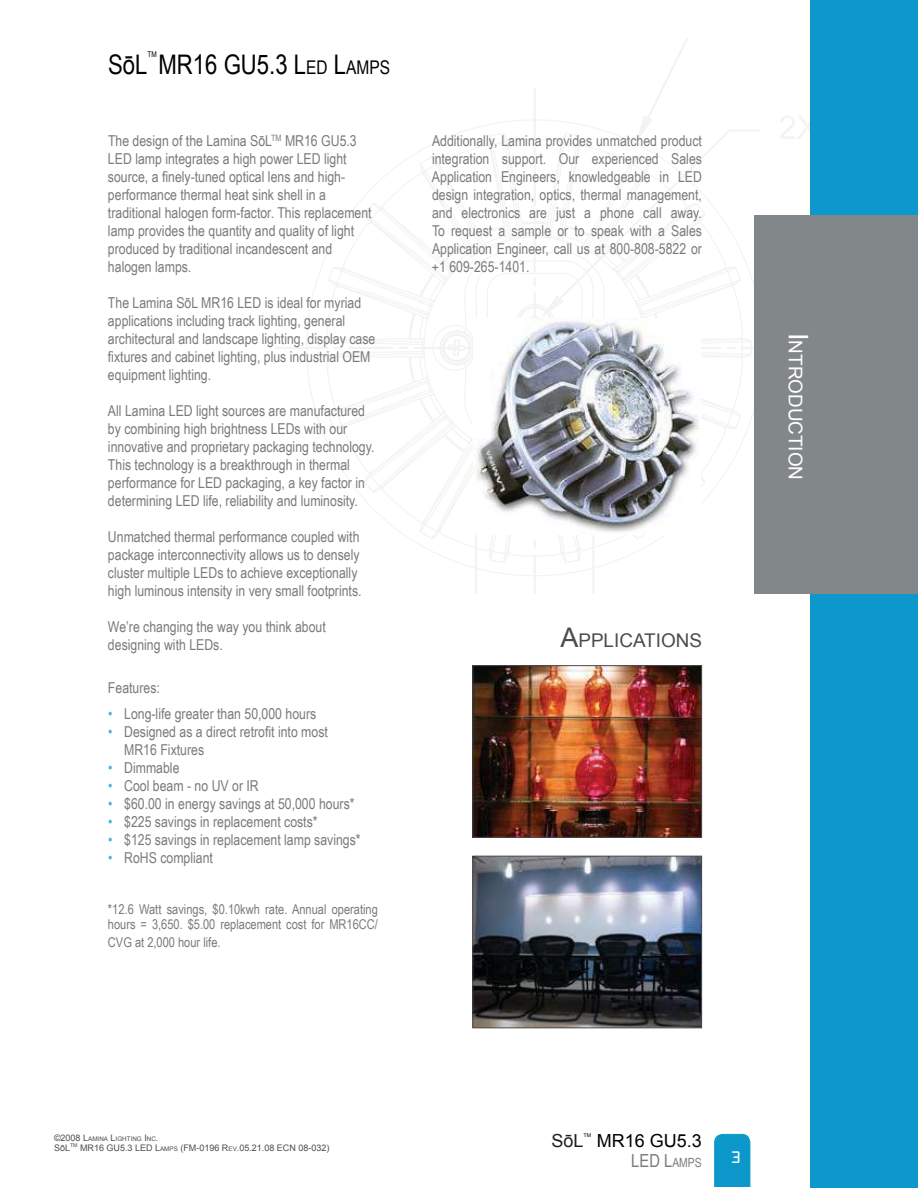
<style>
.page{position:relative;width:918px;height:1188px;background:#fff}
.page>*{position:absolute;margin:0;border:0;box-sizing:border-box;transform-origin:0 0}
.t1{font:27px "Arial Narrow";color:#000005}
.t2{font:18.9px "Arial";color:#fff}
.t3{font:18.9px "Arial";color:#4c4c4e}
.t4{font:18px "Arial";color:#000005}
.t5{font:18px "Arial Narrow";color:#797a7d}
.t6{font:18px "Arial";color:#221e1f}
.t7{font:15px/18px "Arial Narrow";color:#797a7d}
.t8{font:13.5px/15px "Arial Narrow";color:#797a7d}
.t9{font:9px "Arial";color:#4c4c4e}
.t10{font:7.8px "Arial Narrow";color:#000005}
.t11{font:6.3px "Arial";color:#4c4c4e}
.t12{font:5.25px "Arial";color:#4c4c4e}
.t13{font:5.25px "Arial";color:#000005}
.s1{font-size:18.9px}
.s2{color:#49b2d8}
.s3{font-size:27px}
.s4{font-size:9px}
.s5{font-size:6.3px}
.s6{font-size:12.6px}
</style>
<div class="page">
<svg style="left:306px;top:120px;width:416px;height:456px"></svg>
<svg style="left:408px;top:221px;width:149px;height:254px"></svg>
<svg style="left:636px;top:38px;width:86px;height:90px"></svg>
<hr style="left:276px;top:347px;width:51px;height:2px;background:#010101">
<svg style="left:334px;top:347px;width:8px;height:2px"></svg>
<hr style="left:349px;top:347px;width:44px;height:2px;background:#010101">
<svg style="left:400px;top:347px;width:7px;height:2px"></svg>
<hr style="left:415px;top:347px;width:43px;height:2px;background:#010101">
<svg style="left:465px;top:347px;width:8px;height:2px"></svg>
<hr style="left:534px;top:89px;width:2px;height:51px;background:#010101">
<svg style="left:534px;top:148px;width:2px;height:7px"></svg>
<hr style="left:534px;top:162px;width:2px;height:44px;background:#010101">
<svg style="left:534px;top:213px;width:2px;height:7px"></svg>
<hr style="left:534px;top:228px;width:2px;height:43px;background:#010101">
<svg style="left:534px;top:279px;width:2px;height:7px"></svg>
<hr style="left:534px;top:293px;width:2px;height:44px;background:#010101">
<svg style="left:534px;top:541px;width:2px;height:7px"></svg>
<hr style="left:534px;top:555px;width:2px;height:39px;background:#010101">
<hr style="left:475px;top:418px;width:2px;height:176px;background:#010101">
<hr style="left:592px;top:418px;width:3px;height:176px;background:#010101">
<svg style="left:557px;top:128px;width:253px;height:350px"></svg>
<svg style="left:540px;top:295px;width:24px;height:23px"></svg>
<svg style="left:779px;top:116px;width:31px;height:23px"></svg>
<div style="left:810px;top:1px;width:108px;height:1187px;background:#0c98cb"></div>
<div style="left:754px;top:216px;width:164px;height:378px;background:#82878a"></div>
<img style="left:475px;top:667px;width:225px;height:169px">
<div style="left:473px;top:665px;width:229px;height:173px;border:1px solid #4c4c4e"></div>
<img style="left:475px;top:858px;width:225px;height:168px">
<div style="left:473px;top:856px;width:229px;height:172px;border:1px solid #4c4c4e"></div>
<img style="left:474px;top:318px;width:227px;height:217px">
<div style="left:714px;top:1134px;width:36px;height:53px;background:#0c98cb"></div>
<p class="t10" style="left:147px;top:51px;width:11px">tm</p>
<h1 class="t1" style="left:108px;top:44px;width:284px">SōL mr16 Gu5.3 L<span class="s1">ED</span> L<span class="s1">amps</span></h1>
<p class="t7" style="left:108px;top:131px;width:265px">The design of the Lamina SōL<sup>TM</sup> MR16 GU5.3<br>LED lamp integrates a high power LED light source, a 昀椀nely-tuned optical lens and high&shy;performance thermal heat sink shell in a traditional halogen form-factor. This replacement lamp provides the quantity and quality of light produced by traditional incandescent and halogen lamps.</p>
<p class="t7" style="left:108px;top:293px;width:269px">The Lamina SōL MR16 LED is ideal for myriad applications including track lighting, general architectural and landscape lighting, display case昀椀xtures and cabinet lighting, plus industrial OEM equipment lighting.</p>
<p class="t7" style="left:108px;top:403px;width:268px">All Lamina LED light sources are manufactured by combining high brightness LEDs with our innovative and proprietary packaging technology.<br>This technology is a breakthrough in thermal performance for LED packaging, a key factor in determining LED life, reliability and luminosity.</p>
<p class="t7" style="left:108px;top:529px;width:255px">Unmatched thermal performance coupled with package interconnectivity allows us to densely cluster multiple LEDs to achieve exceptionally high luminous intensity in very small footprints.</p>
<p class="t7" style="left:108px;top:617px;width:219px">We’re changing the way you think about designing with LEDs.</p>
<p class="t7" style="left:108px;top:681px;width:53px">Features:</p>
<p class="t7" style="left:108px;top:704px;width:210px"><span class="s2">•</span> Long-life greater than 50,000 hours</p>
<p class="t7" style="left:124px;top:722px;width:205px;text-indent:-16px"><span class="s2">•</span> Designed as a direct retro昀椀t into most<br>MR16 Fixtures</p>
<p class="t7" style="left:108px;top:760px;width:73px"><span class="s2">•</span> Dimmable</p>
<p class="t7" style="left:108px;top:776px;width:152px"><span class="s2">•</span> Cool beam - no UV or IR</p>
<p class="t7" style="left:108px;top:794px;width:248px"><span class="s2">•</span> $60.00 in energy savings at 50,000 hours*</p>
<p class="t7" style="left:108px;top:812px;width:211px"><span class="s2">•</span> $225 savings in replacement costs*</p>
<p class="t7" style="left:108px;top:830px;width:254px"><span class="s2">•</span> $125 savings in replacement lamp savings*</p>
<p class="t7" style="left:108px;top:850px;width:107px"><span class="s2">•</span> RoHS compliant</p>
<p class="t8" style="left:108px;top:901px;width:272px">*12.6 Watt savings, $0.10kwh rate. Annual operating hours = 3,650. $5.00 replacement cost for MR16CC/</p>
<p class="t8" style="left:108px;top:934px;width:114px">CVG at 2,000 hour life.</p>
<p class="t7" style="left:432px;top:131px;width:272px;text-align:justify">Additionally, Lamina provides unmatched product integration support. Our experienced Sales Application Engineers, knowledgeable in LED design integration, optics, thermal management, and electronics are just a phone call away.<br>To request a sample or to speak with a Sales Application Engineer, call us at 800-808-5822 or +1 609-265-1401.</p>
<p class="t3" style="left:560px;top:634px;width:143px"><span class="s3">A</span>PPLICATIONS</p>
<p class="t11" style="left:54px;top:1136px;width:106px"><span class="s4">©2008 L</span>AMINA <span class="s4">L</span>IGHTING <span class="s4">I</span>NC<span class="s4">.</span></p>
<p class="t9" style="left:54px;top:1142px;width:18px">SŌL</p>
<p class="t12" style="left:70px;top:1143px;width:9px">TM</p>
<p class="t9" style="left:80px;top:1145px;width:251px">MR16 GU5.3 LED L<span class="s5">AMPS</span> (FM-0196 R<span class="s5">EV</span>.05.21.08 ECN 08-032)</p>
<p class="t6" style="left:552px;top:1129px;width:34px">SŌL</p>
<p class="t13" style="left:584px;top:1133px;width:9px">TM</p>
<p class="t4" style="left:597px;top:1134px;width:107px">MR16 GU5.3</p>
<p class="t5" style="left:631px;top:1154px;width:72px">LED L<span class="s6">amps</span></p>
<p class="t2" style="left:803px;top:333px;width:149px;rotate:90deg"><span class="s3">I</span>NTRODUCTION</p>
</div>
